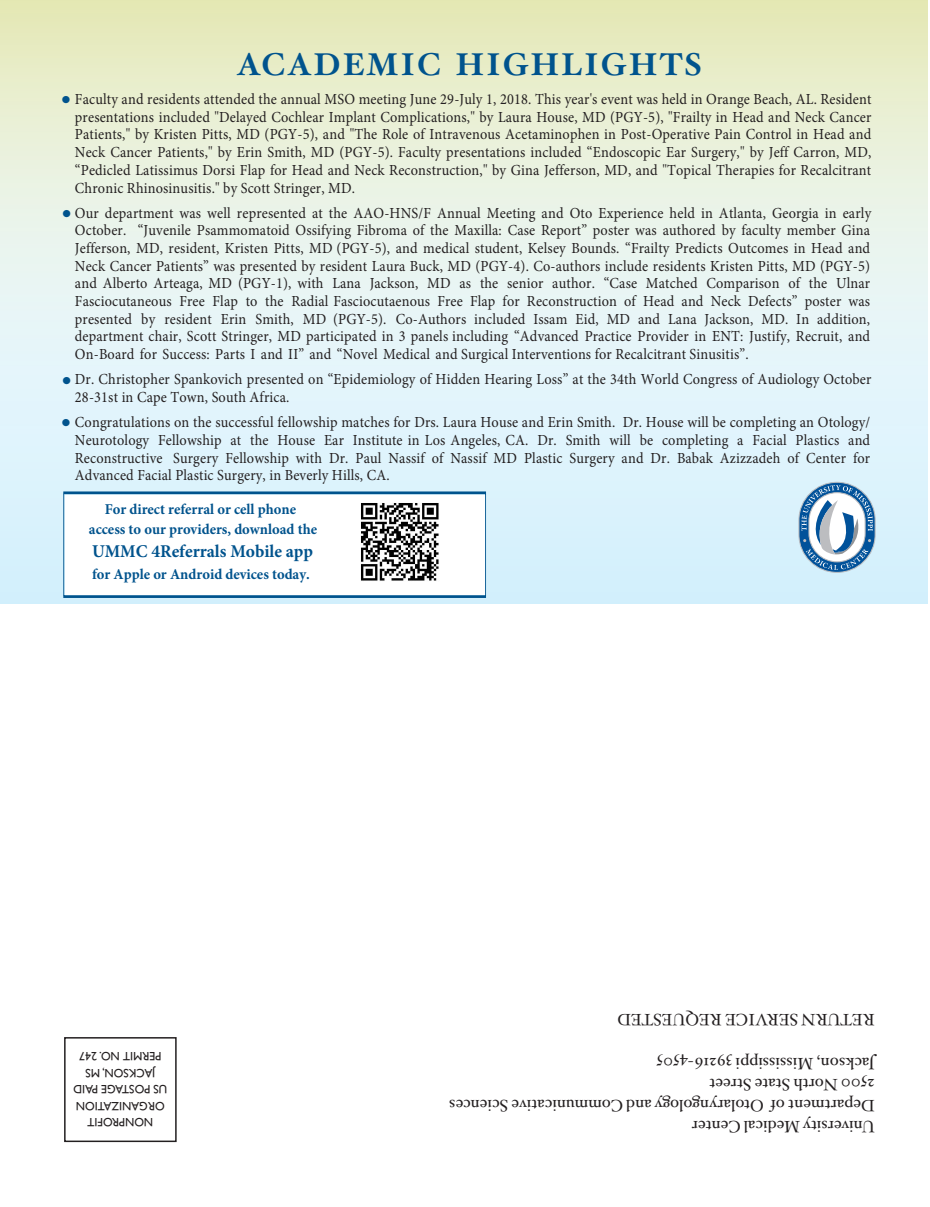
<style>
.page{position:relative;width:930px;height:1207px;background:#fff}
.page>*{position:absolute;margin:0;border:0;box-sizing:border-box;transform-origin:0 0}
.t1{font:700 31.5px "Hoefler Txt";letter-spacing:.06em;color:#00538d}
.t2{font:27px/41.8px "Hoefler Txt";color:#00538d}
.t3{font:700 18px "Minion Pro";color:#00538d}
.t4{font:16.5px "Hoefler Txt";color:#231f20}
.t5{font:16.5px "Hoefler Txt";letter-spacing:.025em;color:#231f20}
.t6{font:15.3px/17.7px "Minion Pro";letter-spacing:.01em;color:#231f20;text-align:justify;scale:.93 1}
.t7{font:700 15px/20.2px "Minion Pro";color:#00538d;text-align:center}
.t8{font:12px "Gill Sans";color:#231f20}
</style>
<div class="page">
<svg style="left:0;top:1px;width:928px;height:603px;background:#e4f1e8"></svg>
<svg style="left:63px;top:490px;width:423px;height:109px"></svg>
<div style="left:798px;top:482px;width:77px;height:91px;border:1px solid #bcbdc0;border-radius:38px"></div>
<svg style="left:801px;top:485px;width:71px;height:85px"></svg>
<div style="left:64px;top:1037px;width:113px;height:105px;border:2px solid #231f20"></div>
<img style="left:353px;top:496px;width:93px;height:93px">
<p class="t1" style="left:237px;top:41px;width:466px">ACADEMIC HIGHLIGHTS</p>
<p class="t6" style="left:75px;top:90px;width:858px">Faculty and residents attended the annual MSO meeting June 29-July 1, 2018. This year's event was held in Orange Beach, AL. Resident presentations included "Delayed Cochlear Implant Complications," by Laura House, MD (PGY-5), "Frailty in Head and Neck Cancer Patients," by Kristen Pitts, MD (PGY-5), and "The Role of Intravenous Acetaminophen in Post-Operative Pain Control in Head and Neck Cancer Patients," by Erin Smith, MD (PGY-5). Faculty presentations included “Endoscopic Ear Surgery," by Jeff Carron, MD, “Pedicled Latissimus Dorsi Flap for Head and Neck Reconstruction," by Gina Jefferson, MD, and "Topical Therapies for Recalcitrant Chronic Rhinosinusitis." by Scott Stringer, MD.</p>
<p class="t6" style="left:75px;top:204px;width:857px">Our department was well represented at the AAO-HNS/F Annual Meeting and Oto Experience held in Atlanta, Georgia in early October. “Juvenile Psammomatoid Ossifying Fibroma of the Maxilla: Case Report” poster was authored by faculty member Gina Jefferson, MD, resident, Kristen Pitts, MD (PGY-5), and medical student, Kelsey Bounds. “Frailty Predicts Outcomes in Head and Neck Cancer Patients” was presented by resident Laura Buck, MD (PGY-4). Co-authors include residents Kristen Pitts, MD (PGY-5) and Alberto Arteaga, MD (PGY-1), with Lana Jackson, MD as the senior author. “Case Matched Comparison of the Ulnar Fasciocutaneous Free Flap to the Radial Fasciocutaenous Free Flap for Reconstruction of Head and Neck Defects” poster was presented by resident Erin Smith, MD (PGY-5). Co-Authors included Issam Eid, MD and Lana Jackson, MD. In addition, department chair, Scott Stringer, MD participated in 3 panels including “Advanced Practice Provider in ENT: Justify, Recruit, and On-Board for Success: Parts I and II” and “Novel Medical and Surgical Interventions for Recalcitrant Sinusitis”.</p>
<p class="t6" style="left:75px;top:371px;width:857px">Dr. Christopher Spankovich presented on “Epidemiology of Hidden Hearing Loss” at the 34th World Congress of Audiology October<br>28-31st in Cape Town, South Africa.</p>
<p class="t6" style="left:75px;top:414px;width:856px">Congratulations on the successful fellowship matches for Drs. Laura House and Erin Smith. Dr. House will be completing an Otology/ Neurotology Fellowship at the House Ear Institute in Los Angeles, CA. Dr. Smith will be completing a Facial Plastics and Reconstructive Surgery Fellowship with Dr. Paul Nassif of Nassif MD Plastic Surgery and Dr. Babak Azizzadeh of Center for Advanced Facial Plastic Surgery, in Beverly Hills, CA.</p>
<p class="t2" style="left:61px;top:77px;width:11px">•</p>
<p class="t2" style="left:62px;top:192px;width:11px">•</p>
<h2 class="t2" style="left:61px;top:359px;width:11px">• •</h2>
<p class="t7" style="left:89px;top:499px;width:229px">For direct referral or cell phone access to our providers, download the</p>
<p class="t3" style="left:92px;top:538px;width:222px">UMMC 4Referrals Mobile app</p>
<p class="t7" style="left:92px;top:563px;width:219px">for Apple or Android devices today.</p>
<p class="t8" style="left:161px;top:1063px;width:83px;rotate:-180deg">PERMIT NO. 247</p>
<p class="t8" style="left:155px;top:1080px;width:71px;rotate:-180deg">JACKSON, MS</p>
<p class="t8" style="left:167px;top:1096px;width:95px;rotate:-180deg">US POSTAGE PAID</p>
<p class="t8" style="left:165px;top:1113px;width:90px;rotate:-180deg">ORGANIZATION</p>
<p class="t8" style="left:153px;top:1129px;width:67px;rotate:-180deg">NONPROFIT</p>
<p class="t4" style="left:874px;top:1032px;width:259px;rotate:-180deg">RETURN SERVICE REQUESTED</p>
<p class="t4" style="left:874px;top:1076px;width:220px;rotate:-180deg">Jackson, Mississippi 39216-4505</p>
<p class="t4" style="left:874px;top:1097px;width:167px;rotate:-180deg">2500 North State Street</p>
<p class="t5" style="left:874px;top:1118px;width:427px;rotate:-180deg">Department of Otolaryngology and Communicative Sciences</p>
<p class="t4" style="left:874px;top:1139px;width:184px;rotate:-180deg">University Medical Center</p>
</div>
